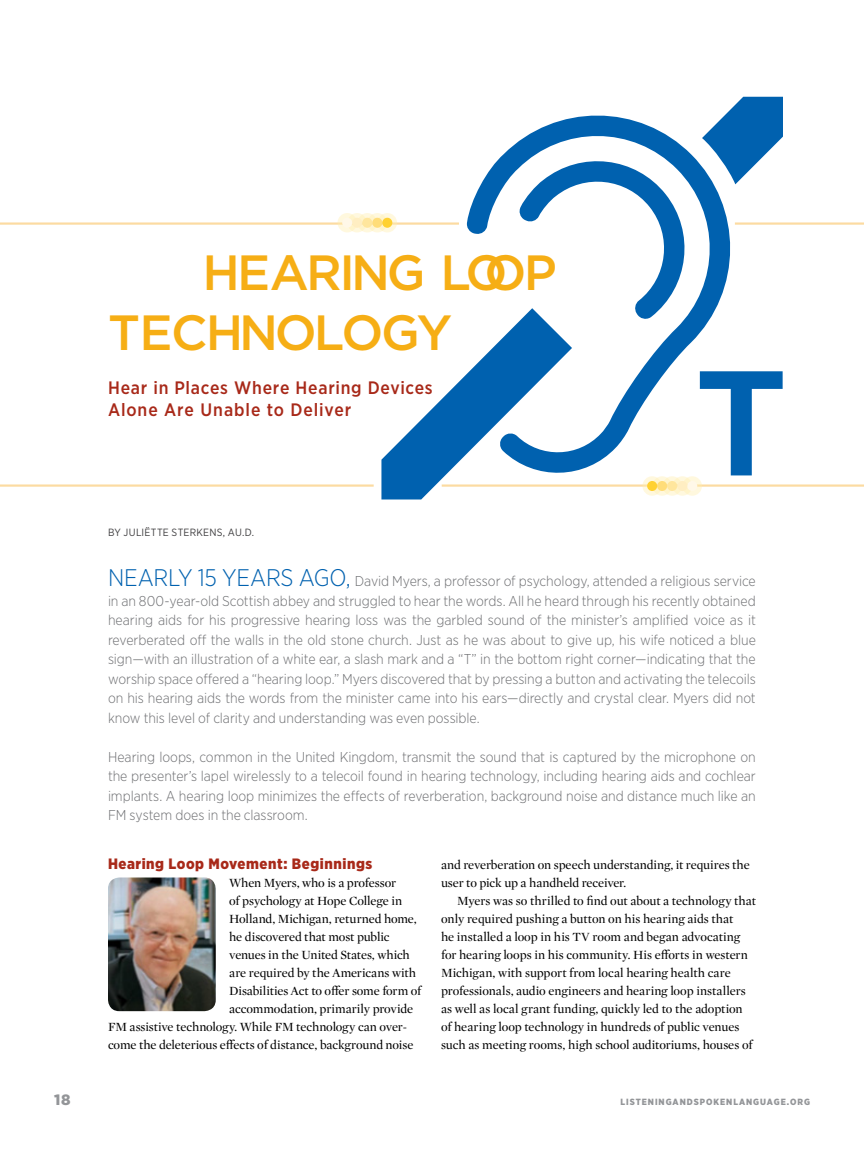
<style>
.page{position:relative;width:864px;height:1161px;background:#fff}
.page>*{position:absolute;margin:0;border:0;box-sizing:border-box;transform-origin:0 0}
.t1{font:500 49.5px/60px "Gotham";letter-spacing:-.06em;color:#f6ae15}
.t2{font:500 18px/21.6px "Gotham Narrow";letter-spacing:.045em;color:#a82919}
.t3{font:900 15px "Gotham Narrow";letter-spacing:.04em;color:#a82919}
.t4{font:900 15px "Gotham";color:#939598}
.t5{font:300 14.25px/19.5px "Gotham Narrow";letter-spacing:-.005em;color:#6d6e71;text-align:justify}
.t6{font:12.75px/18px "Mercury Display";letter-spacing:-.01em;color:#000}
.t7{font:10.5px "Gotham Narrow";letter-spacing:.025em;color:#414042}
.t8{font:900 9px "Gotham Narrow";letter-spacing:.105em;color:#939598}
.s1{font-size:24px;color:#0061af}
</style>
<div class="page">
<hr style="left:0;top:222px;width:459px;height:3px;background:#fcdba1">
<hr style="left:0;top:484px;width:374px;height:3px;background:#fcdba1">
<svg style="left:381px;top:97px;width:402px;height:403px"></svg>
<svg style="left:358px;top:213px;width:19px;height:19px"></svg>
<svg style="left:378px;top:213px;width:19px;height:19px"></svg>
<svg style="left:347px;top:213px;width:20px;height:19px"></svg>
<svg style="left:368px;top:213px;width:19px;height:19px"></svg>
<div style="left:372px;top:218px;width:10px;height:10px;background:#ffdd79;border-radius:50%"></div>
<div style="left:382px;top:218px;width:10px;height:10px;background:#ffd131;border-radius:50%"></div>
<svg style="left:338px;top:213px;width:19px;height:19px"></svg>
<div style="left:362px;top:218px;width:10px;height:10px;background:#ffe69d;border-radius:50%"></div>
<div style="left:352px;top:218px;width:10px;height:10px;background:#ffeec2;border-radius:50%"></div>
<div style="left:342px;top:218px;width:10px;height:10px;background:#fff8e8;border-radius:50%"></div>
<hr style="left:442px;top:484px;width:422px;height:3px;background:#fcdba1">
<hr style="left:735px;top:222px;width:129px;height:3px;background:#fcdba1">
<div style="left:662px;top:476px;width:20px;height:20px;background:#fff8de;border-radius:50%"></div>
<svg style="left:642px;top:476px;width:20px;height:20px"></svg>
<svg style="left:673px;top:476px;width:19px;height:20px"></svg>
<svg style="left:652px;top:476px;width:20px;height:20px"></svg>
<div style="left:657px;top:481px;width:10px;height:10px;background:#ffdd79;border-radius:50%"></div>
<div style="left:647px;top:481px;width:10px;height:10px;background:#ffd131;border-radius:50%"></div>
<svg style="left:683px;top:476px;width:19px;height:20px"></svg>
<div style="left:667px;top:481px;width:10px;height:10px;background:#ffe69d;border-radius:50%"></div>
<div style="left:677px;top:481px;width:10px;height:10px;background:#ffeec2;border-radius:50%"></div>
<div style="left:687px;top:481px;width:10px;height:10px;background:#fff8e8;border-radius:50%"></div>
<img style="left:108px;top:878px;width:108px;height:133px">
<h1 class="t1" style="left:108px;top:242px;width:450px;text-indent:95px">HEARING LOOP<br>TECHNOLOGY</h1>
<p class="t2" style="left:108px;top:377px;width:326px">Hear in Places Where Hearing Devices<br>Alone Are Unable to Deliver</p>
<p class="t7" style="left:108px;top:525px;width:148px">BY JULIËTTE STERKENS, AU.D.</p>
<p class="t5" style="left:108px;top:571px;width:649px"><span class="s1">NEARLY 15 YEARS AGO,</span> David Myers, a professor of psychology, attended a religious service in an 800-year-old Scottish abbey and struggled to hear the words. All he heard through his recently obtained hearing aids for his progressive hearing loss was the garbled sound of the minister’s amplified voice as it reverberated off the walls in the old stone church. Just as he was about to give up, his wife noticed a blue sign—with an illustration of a white ear, a slash mark and a “T” in the bottom right corner—indicating that the worship space offered a “hearing loop.” Myers discovered that by pressing a button and activating the telecoils on his hearing aids the words from the minister came into his ears—directly and crystal clear. Myers did not know this level of clarity and understanding was even possible.</p>
<p class="t5" style="left:108px;top:747px;width:649px">Hearing loops, common in the United Kingdom, transmit the sound that is captured by the microphone on the presenter’s lapel wirelessly to a telecoil found in hearing technology, including hearing aids and cochlear implants. A hearing loop minimizes the effects of reverberation, background noise and distance much like an FM system does in the classroom.</p>
<p class="t3" style="left:108px;top:853px;width:266px">Hearing Loop Movement: Beginnings</p>
<p class="t6" style="left:229px;top:873px;width:168px">When Myers, who is a professor</p>
<p class="t6" style="left:229px;top:891px;width:174px">of psychology at Hope College in</p>
<p class="t6" style="left:229px;top:909px;width:189px">Holland, Michigan, returned home,</p>
<p class="t6" style="left:229px;top:927px;width:162px">he discovered that most public</p>
<p class="t6" style="left:229px;top:945px;width:182px">venues in the United States, which</p>
<p class="t6" style="left:229px;top:963px;width:188px">are required by the Americans with</p>
<p class="t6" style="left:229px;top:981px;width:194px">Disabilities Act to offer some form of</p>
<p class="t6" style="left:229px;top:999px;width:185px">accommodation, primarily provide</p>
<p class="t6" style="left:108px;top:1017px;width:300px">FM assistive technology. While FM technology can over-</p>
<p class="t6" style="left:108px;top:1035px;width:307px">come the deleterious effects of distance, background noise</p>
<p class="t6" style="left:441px;top:855px;width:310px">and reverberation on speech understanding, it requires the user to pick up a handheld receiver.</p>
<p class="t6" style="left:441px;top:891px;width:316px;text-indent:16px">Myers was so thrilled to find out about a technology that only required pushing a button on his hearing aids that<br>he installed a loop in his TV room and began advocating for hearing loops in his community. His efforts in western Michigan, with support from local hearing health care professionals, audio engineers and hearing loop installers as well as local grant funding, quickly led to the adoption of hearing loop technology in hundreds of public venues such as meeting rooms, high school auditoriums, houses of</p>
<p class="t4" style="left:54px;top:1089px;width:18px">18</p>
<p class="t8" style="left:621px;top:1096px;width:191px">LISTENINGANDSPOKENLANGUAGE.ORG</p>
</div>
